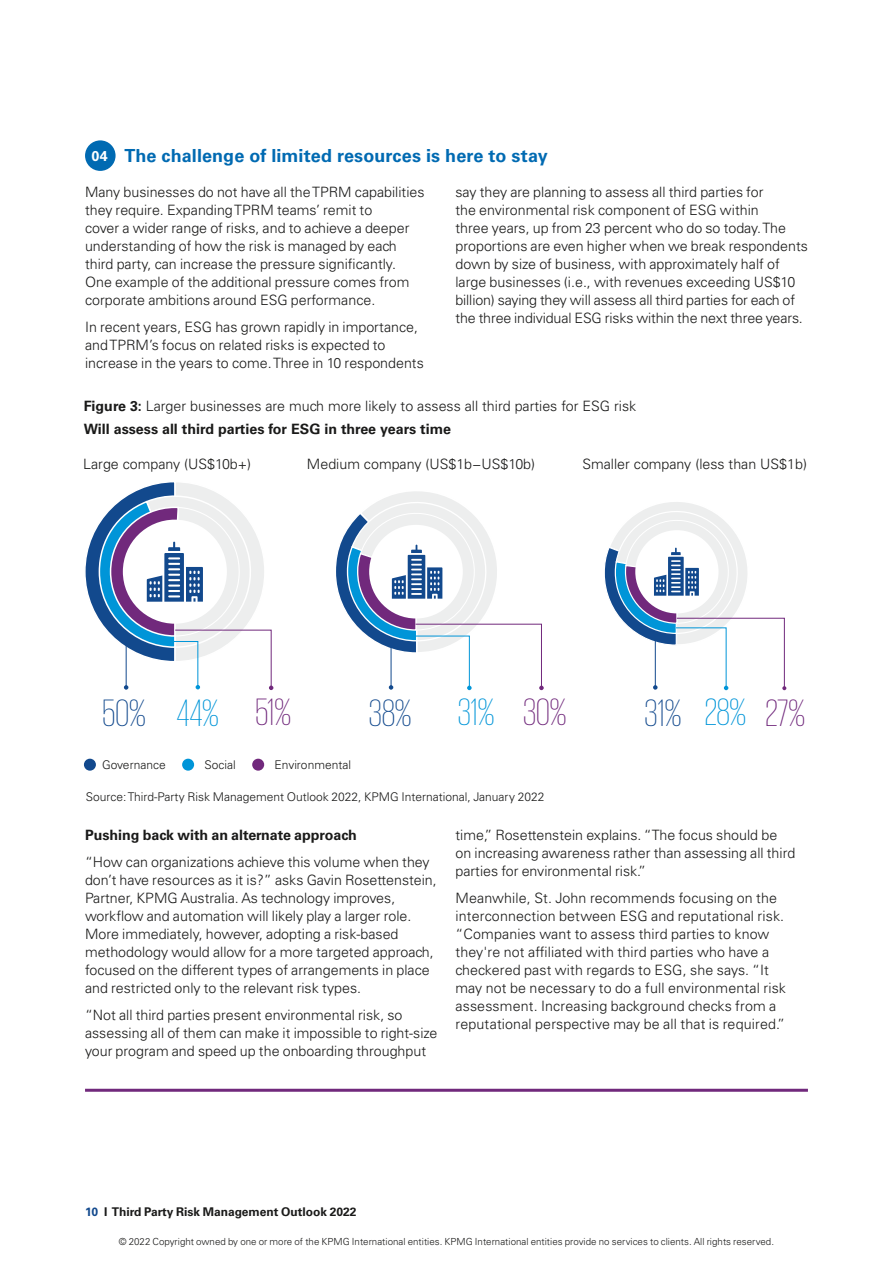
<style>
.page{position:relative;width:893px;height:1263px;background:#fff}
.page>*{position:absolute;margin:0;border:0;box-sizing:border-box;transform-origin:0 0}
.t1{font:200 39px "KPMG";color:#12498d}
.t2{font:700 18px "Univers LT Std";letter-spacing:.005em;color:#006ab2}
.t3{font:300 14.25px/18px "Univers LT Std";color:#1a1a19}
.t4{font:700 14.25px "Univers LT Std";color:#1a1a19}
.t5{font:300 12px "Univers LT Std";color:#1a1a19}
.t6{font:700 12px "Univers LT Std";color:#1a1a19}
.t7{font:300 9.75px "Univers LT Std";color:#1a1a19}
.s1{font-size:14.25px;color:#fff}
.s2{font-weight:700}
.s3{color:#0095d8}
.s4{color:#71297c}
.s5{color:#12498d}
</style>
<div class="page">
<hr style="left:85px;top:1089px;width:723px;height:3px;background:#71297c">
<div style="left:85px;top:140px;width:31px;height:31px;background:#006ab2;border-radius:50%"></div>
<div style="left:182px;top:759px;width:12px;height:12px;background:#0095d8;border-radius:50%"></div>
<div style="left:84px;top:759px;width:12px;height:12px;background:#12498d;border-radius:50%"></div>
<div style="left:252px;top:759px;width:12px;height:12px;background:#71297c;border-radius:50%"></div>
<svg style="left:85px;top:482px;width:188px;height:208px"></svg>
<svg style="left:336px;top:491px;width:208px;height:199px"></svg>
<svg style="left:604px;top:502px;width:182px;height:188px"></svg>
<p class="t2" style="left:91px;top:145px;width:458px"><span class="s1">04</span> The challenge of limited resources is here to stay</p>
<p class="t3" style="left:85px;top:183px;width:341px">Many businesses do not have all the TPRM capabilities they require. Expanding TPRM teams’ remit to<br>cover a wider range of risks, and to achieve a deeper understanding of how the risk is managed by each third party, can increase the pressure significantly.<br>One example of the additional pressure comes from corporate ambitions around ESG performance.</p>
<p class="t3" style="left:85px;top:318px;width:340px">In recent years, ESG has grown rapidly in importance, and TPRM’s focus on related risks is expected to increase in the years to come. Three in 10 respondents</p>
<p class="t3" style="left:455px;top:183px;width:354px">say they are planning to assess all third parties for<br>the environmental risk component of ESG within<br>three years, up from 23 percent who do so today. The proportions are even higher when we break respondents down by size of business, with approximately half of large businesses (i.e., with revenues exceeding US$10 billion) saying they will assess all third parties for each of the three individual ESG risks within the next three years.</p>
<p class="t3" style="left:84px;top:394px;width:554px;line-height:23.1px"><span class="s2">Figure 3:</span> Larger businesses are much more likely to assess all third parties for ESG risk<br><span class="s2">Will assess all third parties for ESG in three years time</span></p>
<p class="t3" style="left:83px;top:455px;width:170px">Large company (US$10b+)</p>
<p class="t3" style="left:307px;top:455px;width:230px">Medium company (US$1b−US$10b)</p>
<p class="t3" style="left:582px;top:455px;width:226px">Smaller company (less than US$1b)</p>
<h1 class="t1" style="left:102px;top:694px;width:190px">50% <span class="s3">44%</span> <span class="s4">51%</span></h1>
<h1 class="t1" style="left:369px;top:694px;width:199px">38% <span class="s3">31%</span> <span class="s4">30%</span></h1>
<h1 class="t1" style="left:645px;top:694px;width:162px">31% <span class="s3">28%</span> <span class="s4">27%</span></h1>
<p class="t5" style="left:102px;top:758px;width:65px">Governance</p>
<p class="t5" style="left:204px;top:758px;width:33px">Social</p>
<p class="t5" style="left:275px;top:758px;width:78px">Environmental</p>
<p class="t5" style="left:86px;top:789px;width:460px">Source: Third-Party Risk Management Outlook 2022, KPMG International, January 2022</p>
<p class="t4" style="left:85px;top:826px;width:273px">Pushing back with an alternate approach</p>
<p class="t3" style="left:85px;top:852px;width:353px">“How can organizations achieve this volume when they don’t have resources as it is?” asks Gavin Rosettenstein, Partner, KPMG Australia. As technology improves, workflow and automation will likely play a larger role.<br>More immediately, however, adopting a risk-based methodology would allow for a more targeted approach, focused on the different types of arrangements in place and restricted only to the relevant risk types.</p>
<p class="t3" style="left:85px;top:1005px;width:354px">“Not all third parties present environmental risk, so assessing all of them can make it impossible to right-size your program and speed up the onboarding throughput</p>
<p class="t3" style="left:455px;top:825px;width:341px">time,” Rosettenstein explains. “The focus should be on increasing awareness rather than assessing all third parties for environmental risk.”</p>
<p class="t3" style="left:455px;top:888px;width:332px">Meanwhile, St. John recommends focusing on the interconnection between ESG and reputational risk. “Companies want to assess third parties to know they're not affiliated with third parties who have a checkered past with regards to ESG, she says. “It may not be necessary to do a full environmental risk assessment. Increasing background checks from a reputational perspective may be all that is required.”</p>
<p class="t6" style="left:85px;top:1205px;width:273px"><span class="s5">10</span> I Third Party Risk Management Outlook 2022</p>
<p class="t7" style="left:119px;top:1235px;width:657px">© 2022 Copyright owned by one or more of the KPMG International entities. KPMG International entities provide no services to clients. All rights reserved.</p>
</div>
